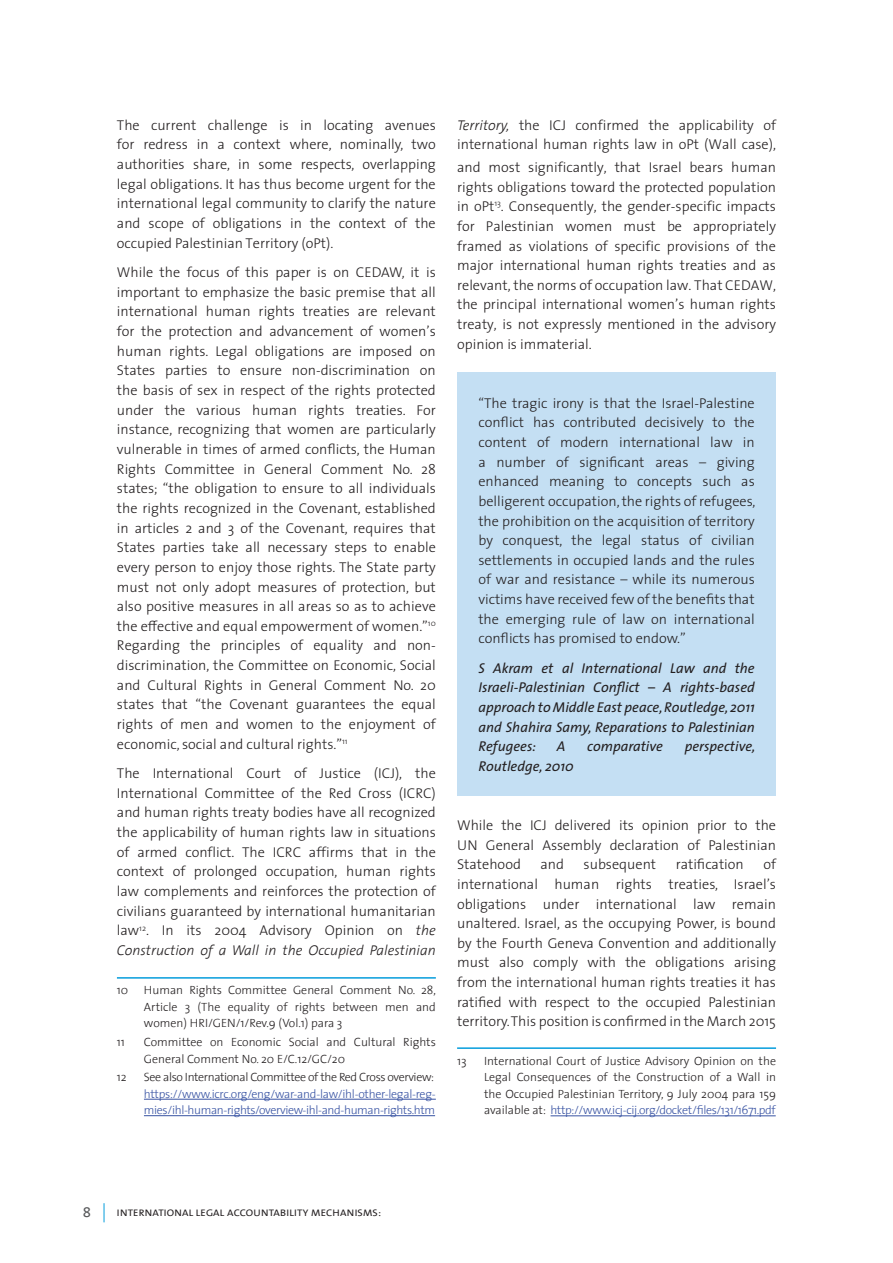
<style>
.page{position:relative;width:893px;height:1263px;background:#fff}
.page>*{position:absolute;margin:0;border:0;box-sizing:border-box;transform-origin:0 0}
.t1{font:15px "The Sans B5 Plain";color:#57585a}
.t2{font:300 14.25px/19.6px "The Sans";color:#231f20;text-align:justify}
.t3{font:italic 14.25px/19.6px "The Sans";color:#231f20;text-align:justify}
.t4{font:300 12px/16.5px "The Sans";color:#231f20;text-align:justify}
.t5{font:300 12px/16.5px "The Sans";letter-spacing:-.03em;color:#3853a3}
.t6{font:300 12px "The Sans";letter-spacing:-.03em;color:#231f20}
.t7{font:9.6px "The Sans B5 Plain";letter-spacing:.02em;color:#231f20;scale:1.09 1}
.s1{font-style:italic}
.s2{color:#3853a3}
</style>
<div class="page">
<svg style="left:104px;top:1203px;width:1px;height:19px"></svg>
<div style="left:457px;top:372px;width:319px;height:423px;background:#c4dff3"></div>
<hr style="left:117px;top:977px;width:319px;height:2px;background:#069ddc">
<hr style="left:457px;top:1047px;width:319px;height:2px;background:#069ddc">
<hr style="left:550px;top:1115px;width:226px;height:1px;background:#3853a3">
<hr style="left:144px;top:1099px;width:292px;height:1px;background:#3853a3">
<hr style="left:144px;top:1115px;width:291px;height:1px;background:#3853a3">
<p class="t2" style="left:117px;top:115px;width:320px">The current challenge is in locating avenues for redress in a context where, nominally, two authorities share, in some respects, overlapping legal obligations. It has thus become urgent for the international legal community to clarify the nature and scope of obligations in the context of the occupied Palestinian Territory (oPt).</p>
<p class="t2" style="left:117px;top:262px;width:320px">While the focus of this paper is on CEDAW, it is important to emphasize the basic premise that all international human rights treaties are relevant for the protection and advancement of women’s human rights. Legal obligations are imposed on States parties to ensure non-discrimination on the basis of sex in respect of the rights protected under the various human rights treaties. For instance, recognizing that women are particularly vulnerable in times of armed conflicts, the Human Rights Committee in General Comment No. 28 states; “the obligation to ensure to all individuals the rights recognized in the Covenant, established in articles 2 and 3 of the Covenant, requires that States parties take all necessary steps to enable every person to enjoy those rights. The State party must not only adopt measures of protection, but also positive measures in all areas so as to achieve the effective and equal empowerment of women.”<sup>10<br></sup>Regarding the principles of equality and non&shy;discrimination, the Committee on Economic, Social and Cultural Rights in General Comment No. 20 states that “the Covenant guarantees the equal rights of men and women to the enjoyment of economic, social and cultural rights.”<sup>11</sup></p>
<p class="t2" style="left:117px;top:763px;width:320px">The International Court of Justice (ICJ), the International Committee of the Red Cross (ICRC) and human rights treaty bodies have all recognized the applicability of human rights law in situations of armed conflict. The ICRC affirms that in the context of prolonged occupation, human rights law complements and reinforces the protection of civilians guaranteed by international humanitarian law<sup>12</sup>. In its 2004 Advisory Opinion on <span class="s1">the Construction of a Wall in the Occupied Palestinian</span></p>
<p class="t4" style="left:117px;top:982px;width:13px">10</p>
<p class="t4" style="left:144px;top:982px;width:293px">Human Rights Committee General Comment No. 28, Article 3 (The equality of rights between men and women) HRI/GEN/1/Rev.9 (Vol.1) para 3</p>
<p class="t4" style="left:117px;top:1033px;width:10px">11</p>
<p class="t4" style="left:144px;top:1033px;width:293px">Committee on Economic Social and Cultural Rights<br>General Comment No. 20 E/C.12/GC/20</p>
<p class="t4" style="left:117px;top:1068px;width:11px">12</p>
<p class="t6" style="left:144px;top:1067px;width:292px">See also International Committee of the Red Cross overview:</p>
<p class="t5" style="left:144px;top:1085px;width:293px">https://www.icrc.org/eng/war-and-law/ihl-other-legal-reg&shy;mies/ihl-human-rights/overview-ihl-and-human-rights.htm</p>
<p class="t2" style="left:457px;top:115px;width:320px"><span class="s1">Territory,</span> the ICJ confirmed the applicability of international human rights law in oPt (Wall case),</p>
<p class="t2" style="left:457px;top:157px;width:320px">and most significantly, that Israel bears human rights obligations toward the protected population in oPt<sup>13</sup>. Consequently, the gender-specific impacts for Palestinian women must be appropriately framed as violations of specific provisions of the major international human rights treaties and as relevant, the norms of occupation law. That CEDAW, the principal international women’s human rights treaty, is not expressly mentioned in the advisory opinion is immaterial.</p>
<p class="t2" style="left:478px;top:392px;width:279px">“The tragic irony is that the Israel-Palestine conflict has contributed decisively to the content of modern international law in a number of significant areas – giving enhanced meaning to concepts such as belligerent occupation, the rights of refugees, the prohibition on the acquisition of territory by conquest, the legal status of civilian settlements in occupied lands and the rules of war and resistance – while its numerous victims have received few of the benefits that the emerging rule of law on international conflicts has promised to endow.”</p>
<p class="t3" style="left:478px;top:658px;width:278px">S Akram et al International Law and the Israeli-Palestinian Conflict – A rights-based approach to Middle East peace, Routledge, 2011 and Shahira Samy, Reparations to Palestinian Refugees:</p>
<p class="t3" style="left:557px;top:736px;width:10px">A</p>
<p class="t3" style="left:587px;top:736px;width:77px">comparative</p>
<p class="t3" style="left:685px;top:736px;width:72px">perspective,</p>
<p class="t3" style="left:478px;top:756px;width:97px">Routledge, 2010</p>
<p class="t2" style="left:457px;top:815px;width:320px">While the ICJ delivered its opinion prior to the UN General Assembly declaration of Palestinian Statehood</p>
<p class="t2" style="left:457px;top:854px;width:320px;text-indent:306px">of international human rights treaties, Israel’s obligations under international law remain unaltered. Israel, as the occupying Power, is bound by the Fourth Geneva Convention and additionally must also comply with the obligations arising from the international human rights treaties it has ratified with respect to the occupied Palestinian territory. This position is confirmed in the March 2015</p>
<p class="t4" style="left:457px;top:1052px;width:11px">13</p>
<p class="t4" style="left:484px;top:1052px;width:293px">International Court of Justice Advisory Opinion on the Legal Consequences of the Construction of a Wall in the Occupied Palestinian Territory, 9 July 2004 para 159 available at: <span class="s2">http://www.icj-cij.org/docket/files/131/1671.pdf</span></p>
<p class="t2" style="left:540px;top:854px;width:25px">and</p>
<p class="t2" style="left:584px;top:854px;width:74px">subsequent</p>
<p class="t2" style="left:676px;top:854px;width:69px">ratification</p>
<p class="t1" style="left:83px;top:1204px;width:10px">8</p>
<p class="t7" style="left:117px;top:1208px;width:244px">INTERNATIONAL LEGAL ACCOUNTABILITY MECHANISMS:</p>
</div>
